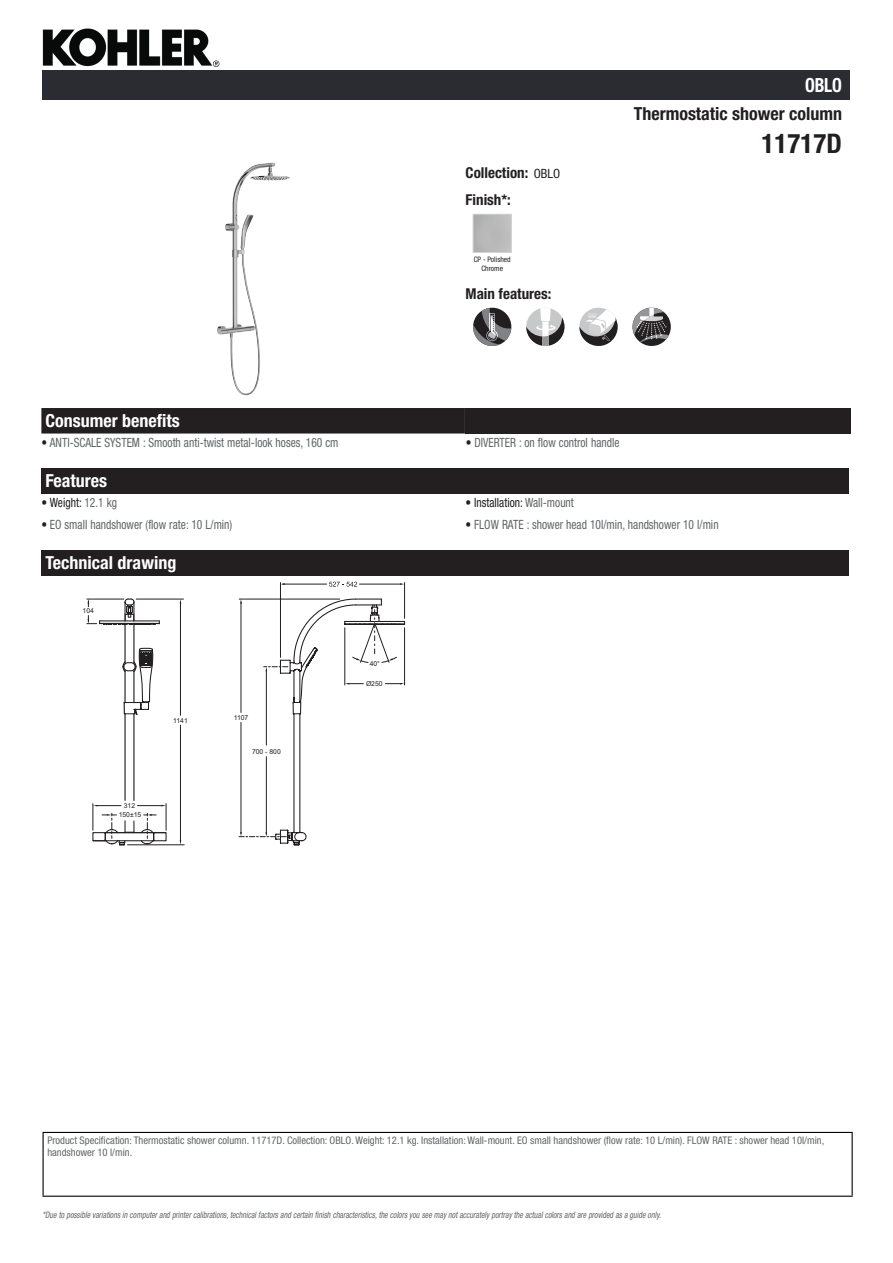
<style>
.page{position:relative;width:893px;height:1263px;background:#fff}
.page>*{position:absolute;margin:0;border:0;box-sizing:border-box;transform-origin:0 0}
.t1{font:700 condensed 27px "Helvetica Neue LT Std";color:#231f20}
.t2{font:700 condensed 19.5px "Helvetica Neue LT Std";color:#fff;scale:.9 1}
.t3{font:700 condensed 18px "Helvetica Neue LT Std";color:#fff}
.t4{font:700 condensed 18px "Helvetica Neue LT Std";color:#231f20}
.t5{font:700 condensed 15px/27.8px "Helvetica Neue LT Std";color:#231f20}
.t6{font:condensed 12.75px "Helvetica Neue LT Std";color:#626568;scale:.9 1}
.t7{font:condensed 12.75px "Helvetica Neue LT Std";color:#231f20;scale:.9 1}
.t8{font:condensed 10.5px/12px "Helvetica Neue LT Std";color:#626568}
.t9{font:italic condensed 9px "Helvetica Neue LT Std";color:#626568;scale:.87 1}
.t10{font:condensed 7.5px/9px "Helvetica Neue LT Std";color:#231f20;text-align:center}
.t11{font:6.75px "Arial";color:#231f20}
.s1{font-weight:400;font-size:12.75px}
.s2{color:#231f20}
.s3{color:#626568}
</style>
<div class="page">
<img style="left:42px;top:28px;width:188px;height:53px">
<img style="left:217px;top:163px;width:56px;height:232px">
<div style="left:473px;top:214px;width:39px;height:39px;border:1px solid #d3d4da"></div>
<svg style="left:473px;top:308px;width:38px;height:38px"></svg>
<svg style="left:526px;top:308px;width:38px;height:38px"></svg>
<div style="left:579px;top:308px;width:39px;height:38px;background:#c7c8ca;border-radius:50%"></div>
<svg style="left:579px;top:309px;width:39px;height:37px"></svg>
<div style="left:632px;top:308px;width:39px;height:38px;background:#231f20;border-radius:50%"></div>
<svg style="left:632px;top:308px;width:37px;height:34px"></svg>
<div style="left:41px;top:408px;width:424px;height:25px;background:#231f20"></div>
<div style="left:465px;top:408px;width:385px;height:25px;background:#231f20"></div>
<div style="left:41px;top:468px;width:808px;height:26px;background:#231f20"></div>
<div style="left:41px;top:550px;width:808px;height:26px;background:#231f20"></div>
<hr style="left:136px;top:599px;width:47px;height:1px;background:#231f20">
<hr style="left:180px;top:602px;width:1px;height:113px;background:#231f20">
<hr style="left:180px;top:725px;width:1px;height:116px;background:#231f20">
<hr style="left:127px;top:844px;width:57px;height:1px;background:#231f20">
<svg style="left:239px;top:582px;width:166px;height:263px"></svg>
<svg style="left:87px;top:598px;width:80px;height:247px"></svg>
<div style="left:43px;top:71px;width:807px;height:29px;background:#2a2c32"></div>
<hr style="left:43px;top:1132px;width:810px;height:1px;background:#040503">
<hr style="left:43px;top:1133px;width:1px;height:62px;background:#040503">
<hr style="left:852px;top:1133px;width:1px;height:62px;background:#040503">
<hr style="left:43px;top:1195px;width:810px;height:2px;background:#040503">
<h2 class="t2" style="left:805px;top:74px;width:42px">OBLO</h2>
<h3 class="t4" style="left:634px;top:103px;width:210px">Thermostatic shower column</h3>
<h3 class="t5" style="left:466px;top:158px;width:96px">Collection: <span class="s1">OBLO<br></span>Finish*:</h3>
<p class="t10" style="left:474px;top:255px;width:38px">CP - Polished<br>Chrome</p>
<h3 class="t5" style="left:466px;top:280px;width:87px">Main features:</h3>
<h1 class="t1" style="left:762px;top:127px;width:82px">11717D</h1>
<h3 class="t3" style="left:46px;top:410px;width:136px">Consumer benefits</h3>
<p class="t6" style="left:41px;top:435px;width:332px"><span class="s2">•</span> ANTI-SCALE SYSTEM : Smooth anti-twist metal-look hoses, 160 cm</p>
<p class="t6" style="left:466px;top:435px;width:172px"><span class="s2">•</span> DIVERTER : on flow control handle</p>
<h3 class="t3" style="left:46px;top:470px;width:63px">Features</h3>
<p class="t7" style="left:41px;top:495px;width:86px">• Weight: <span class="s3">12.1 kg</span></p>
<p class="t7" style="left:466px;top:495px;width:122px">• Installation: <span class="s3">Wall-mount</span></p>
<p class="t6" style="left:41px;top:517px;width:214px"><span class="s2">•</span> EO small handshower (flow rate: 10 L/min)</p>
<p class="t6" style="left:466px;top:517px;width:283px"><span class="s2">•</span> FLOW RATE : shower head 10l/min, handshower 10 l/min</p>
<h3 class="t3" style="left:46px;top:552px;width:132px">Technical drawing</h3>
<p class="t11" style="left:83px;top:607px;width:13px">104</p>
<p class="t11" style="left:124px;top:801px;width:13px">312</p>
<p class="t11" style="left:119px;top:810px;width:24px">150±15</p>
<p class="t11" style="left:173px;top:716px;width:16px">1141</p>
<p class="t11" style="left:234px;top:713px;width:16px">1107</p>
<p class="t11" style="left:252px;top:747px;width:30px">700 - 800</p>
<p class="t11" style="left:370px;top:659px;width:12px">40°</p>
<p class="t11" style="left:366px;top:679px;width:18px">Ø250</p>
<p class="t8" style="left:47px;top:1134px;width:778px">Product Specification: Thermostatic shower column. 11717D. Collection: OBLO. Weight: 12.1 kg. Installation: Wall-mount. EO small handshower (flow rate: 10 L/min). FLOW RATE : shower head 10l/min, handshower 10 l/min.</p>
<p class="t9" style="left:43px;top:1210px;width:714px">*Due to possible variationsin computerand printercalibrations,technicalfactorsand certain finish characteristics,the colorsyou see maynotaccuratelyportraythe actualcolorsand are provided asa guide only.</p>
</div>
